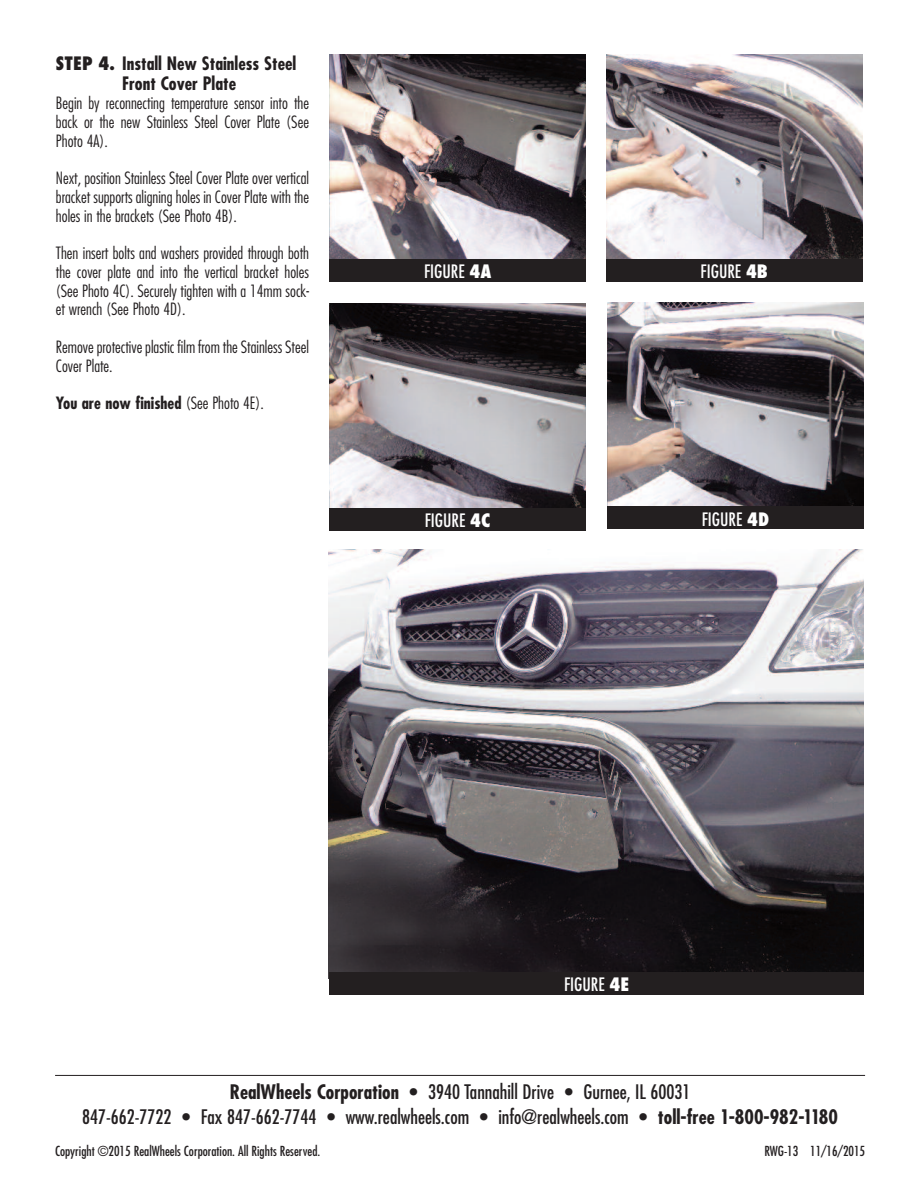
<style>
.page{position:relative;width:918px;height:1188px;background:#fff}
.page>*{position:absolute;margin:0;border:0;box-sizing:border-box;transform-origin:0 0}
.t1{font:condensed 19.5px/24.8px "Futura";color:#231f20;text-align:center}
.t2{font:700 condensed 18px/20.2px "Futura";color:#231f20;text-align:center}
.t3{font:condensed 18px "Futura";color:#fff}
.t4{font:300 condensed 16.5px/18.8px "Futura";color:#231f20;text-align:justify}
.t5{font:700 condensed 16.5px "Futura";color:#231f20}
.t6{font:condensed 13.5px "Futura";color:#231f20}
.s1{font-weight:800}
.s2{font-weight:300}
.s3{font-weight:700}
</style>
<div class="page">
<hr style="left:55px;top:1075px;width:810px;height:1px;background:#231f20">
<img style="left:329px;top:55px;width:257px;height:204px">
<div style="left:329px;top:259px;width:257px;height:23px;background:#231f20"></div>
<img style="left:606px;top:55px;width:257px;height:206px">
<div style="left:606px;top:259px;width:256px;height:23px;background:#231f20"></div>
<img style="left:329px;top:304px;width:257px;height:204px">
<div style="left:329px;top:508px;width:257px;height:23px;background:#231f20"></div>
<img style="left:607px;top:302px;width:257px;height:204px">
<div style="left:607px;top:506px;width:257px;height:23px;background:#231f20"></div>
<img style="left:328px;top:550px;width:536px;height:428px">
<div style="left:330px;top:972px;width:534px;height:23px;background:#231f20"></div>
<p class="t2" style="left:56px;top:55px;width:242px"><span class="s1">STEP 4.</span> Install New Stainless Steel<br>Front Cover Plate</p>
<p class="t4" style="left:56px;top:95px;width:255px">Begin by reconnecting temperature sensor into the back or the new Stainless Steel Cover Plate (See Photo 4A).</p>
<p class="t4" style="left:56px;top:170px;width:255px">Next, position Stainless Steel Cover Plate over vertical bracket supports aligning holes in Cover Plate with the holes in the brackets (See Photo 4B).</p>
<p class="t4" style="left:56px;top:245px;width:255px">Then insert bolts and washers provided through both the cover plate and into the vertical bracket holes (See Photo 4C). Securely tighten with a 14mm sock&shy;et wrench (See Photo 4D).</p>
<p class="t4" style="left:56px;top:338px;width:255px">Remove protective plastic film from the Stainless Steel<br>Cover Plate.</p>
<p class="t5" style="left:56px;top:396px;width:209px">You are now finished <span class="s2">(See Photo 4E).</span></p>
<p class="t3" style="left:424px;top:264px;width:69px">FIGURE <span class="s1">4A</span></p>
<p class="t3" style="left:701px;top:263px;width:69px">FIGURE <span class="s1">4B</span></p>
<p class="t3" style="left:425px;top:512px;width:67px">FIGURE <span class="s1">4C</span></p>
<p class="t3" style="left:702px;top:511px;width:69px">FIGURE <span class="s1">4D</span></p>
<p class="t3" style="left:564px;top:976px;width:67px">FIGURE <span class="s1">4E</span></p>
<p class="t1" style="left:82px;top:1080px;width:757px"><span class="s3">RealWheels Corporation •</span> 3940 Tannahill Drive <span class="s3">•</span> Gurnee, IL 60031<br>847-662-7722 <span class="s3">•</span> Fax 847-662-7744 <span class="s3">•</span> www.realwheels.com <span class="s3">•</span> info@realwheels.com <span class="s3">• toll-free 1-800-982-1180</span></p>
<p class="t6" style="left:55px;top:1145px;width:267px">Copyright ©2015 RealWheels Corporation. All Rights Reserved.</p>
<p class="t6" style="left:765px;top:1145px;width:102px">RWG-13 11/16/2015</p>
</div>
